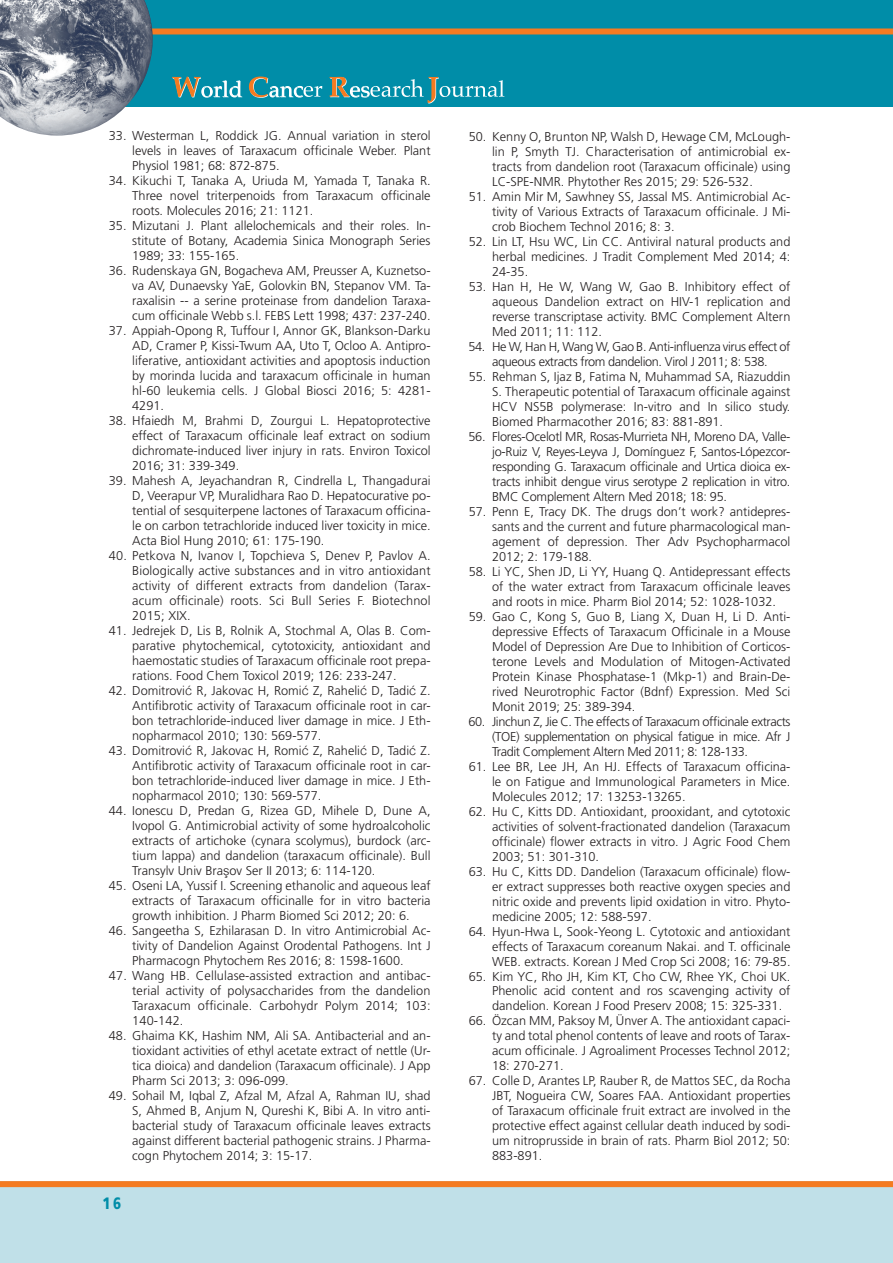
<style>
.page{position:relative;width:893px;height:1263px;background:#fff}
.page>*{position:absolute;margin:0;border:0;box-sizing:border-box;transform-origin:0 0}
.t1{font:900 16.5px "Frutiger";color:#008da8;scale:.8 1}
.t2{font:300 12.75px/15px "Frutiger";color:#231f20;text-align:justify}
.t3{font:300 12.75px/15px "Frutiger";letter-spacing:-.03em;color:#231f20;text-align:center}
.s1{font-family:"Helvetica"}
</style>
<div class="page">
<div style="left:0;top:0;width:893px;height:106px;background:#008da8"></div>
<div style="left:0;top:1181px;width:893px;height:82px;background:#c0e0e8"></div>
<div style="left:0;top:28px;width:893px;height:6px;background:#f47b21"></div>
<div style="left:0;top:1181px;width:893px;height:6px;background:#f47b21"></div>
<img style="left:0;top:0;width:153px;height:136px">
<svg style="left:172px;top:77px;width:70px;height:21px"></svg>
<svg style="left:249px;top:77px;width:73px;height:21px"></svg>
<svg style="left:330px;top:77px;width:174px;height:26px"></svg>
<p class="t2" style="left:132px;top:129px;width:300px;text-indent:-23px">33. Westerman L, Roddick JG. Annual variation in sterol levels in leaves of Taraxacum officinale Weber. Plant Physiol 1981; 68: 872-875.</p>
<p class="t2" style="left:132px;top:174px;width:300px;text-indent:-23px">34. Kikuchi T, Tanaka A, Uriuda M, Yamada T, Tanaka R.<br>Three novel triterpenoids from Taraxacum officinale roots. Molecules 2016; 21: 1121.</p>
<p class="t2" style="left:132px;top:219px;width:300px;text-indent:-23px">35. Mizutani J. Plant allelochemicals and their roles. In&shy;stitute of Botany, Academia Sinica Monograph Series 1989; 33: 155-165.</p>
<p class="t2" style="left:132px;top:264px;width:300px;text-indent:-23px">36. Rudenskaya GN, Bogacheva AM, Preusser A, Kuznetso&shy;va AV, Dunaevsky YaE, Golovkin BN, Stepanov VM. Ta&shy;raxalisin -- a serine proteinase from dandelion Taraxa&shy;cum officinale Webb s.l. FEBS Lett 1998; 437: 237-240.</p>
<p class="t2" style="left:132px;top:324px;width:300px;text-indent:-23px">37. Appiah-Opong R, Tuffour I, Annor GK, Blankson-Darku AD, Cramer P, Kissi-Twum AA, Uto T, Ocloo A. Antipro&shy;liferative, antioxidant activities and apoptosis induction by morinda lucida and taraxacum officinale in human hl-60 leukemia cells. J Global Biosci 2016; 5: 4281- 4291.</p>
<p class="t2" style="left:132px;top:413px;width:300px;text-indent:-23px">38. Hfaiedh M, Brahmi D, Zourgui L. Hepatoprotective effect of Taraxacum officinale leaf extract on sodium dichromate-induced liver injury in rats. Environ Toxicol 2016; 31: 339-349.</p>
<p class="t2" style="left:132px;top:473px;width:300px;text-indent:-23px">39. Mahesh A, Jeyachandran R, Cindrella L, Thangadurai D, Veerapur VP, Muralidhara Rao D. Hepatocurative po&shy;tential of sesquiterpene lactones of Taraxacum officina&shy;le on carbon tetrachloride induced liver toxicity in mice.<br>Acta Biol Hung 2010; 61: 175-190.</p>
<p class="t2" style="left:132px;top:548px;width:300px;text-indent:-23px">40. Petkova N, Ivanov I, Topchieva S, Denev P, Pavlov A.<br>Biologically active substances and in vitro antioxidant activity of different extracts from dandelion (Tarax&shy;acum officinale) roots. Sci Bull Series F. Biotechnol 2015; XIX.</p>
<p class="t2" style="left:132px;top:623px;width:300px;text-indent:-23px">41. Jedrejek D, Lis B, Rolnik A, Stochmal A, Olas B. Com&shy;parative phytochemical, cytotoxicity, antioxidant and haemostatic studies of Taraxacum officinale root prepa&shy;rations. Food Chem Toxicol 2019; 126: 233-247.</p>
<p class="t2" style="left:132px;top:683px;width:300px;text-indent:-23px">42. Domitrovi<span class="s1">ć</span> R, Jakovac H, Romi<span class="s1">ć</span> Z, Raheli<span class="s1">ć</span> D, Tadi<span class="s1">ć</span> Z.<br>Antifibrotic activity of Taraxacum officinale root in car&shy;bon tetrachloride-induced liver damage in mice. J Eth&shy;nopharmacol 2010; 130: 569-577.</p>
<p class="t2" style="left:132px;top:743px;width:300px;text-indent:-23px">43. Domitrovi<span class="s1">ć</span> R, Jakovac H, Romi<span class="s1">ć</span> Z, Raheli<span class="s1">ć</span> D, Tadi<span class="s1">ć</span> Z.<br>Antifibrotic activity of Taraxacum officinale root in car&shy;bon tetrachloride-induced liver damage in mice. J Eth&shy;nopharmacol 2010; 130: 569-577.</p>
<p class="t2" style="left:132px;top:803px;width:300px;text-indent:-23px">44. Ionescu D, Predan G, Rizea GD, Mihele D, Dune A, Ivopol G. Antimicrobial activity of some hydroalcoholic extracts of artichoke (cynara scolymus), burdock (arc&shy;tium lappa) and dandelion (taraxacum officinale). Bull Transylv Univ Bra<span class="s1">ş</span>ov Ser II 2013; 6: 114-120.</p>
<p class="t2" style="left:132px;top:878px;width:300px;text-indent:-23px">45. Oseni LA, Yussif I. Screening ethanolic and aqueous leaf extracts of Taraxacum officinalle for in vitro bacteria growth inhibition. J Pharm Biomed Sci 2012; 20: 6.</p>
<p class="t2" style="left:132px;top:923px;width:300px;text-indent:-23px">46. Sangeetha S, Ezhilarasan D. In vitro Antimicrobial Ac&shy;tivity of Dandelion Against Orodental Pathogens. Int J Pharmacogn Phytochem Res 2016; 8: 1598-1600.</p>
<p class="t2" style="left:132px;top:968px;width:300px;text-indent:-23px">47. Wang HB. Cellulase-assisted extraction and antibac&shy;terial activity of polysaccharides from the dandelion Taraxacum officinale. Carbohydr Polym 2014; 103:<br>140-142.</p>
<p class="t2" style="left:132px;top:1028px;width:300px;text-indent:-23px">48. Ghaima KK, Hashim NM, Ali SA. Antibacterial and an&shy;tioxidant activities of ethyl acetate extract of nettle (Ur&shy;tica dioica) and dandelion (Taraxacum officinale). J App Pharm Sci 2013; 3: 096-099.</p>
<p class="t2" style="left:132px;top:1088px;width:300px;text-indent:-23px">49. Sohail M, Iqbal Z, Afzal M, Afzal A, Rahman IU, shad S, Ahmed B, Anjum N, Qureshi K, Bibi A. In vitro anti&shy;bacterial study of Taraxacum officinale leaves extracts against different bacterial pathogenic strains. J Pharma&shy;cogn Phytochem 2014; 3: 15-17.</p>
<p class="t1" style="left:102px;top:1193px;width:25px">16</p>
<p class="t2" style="left:492px;top:129px;width:300px;text-indent:-23px">50. Kenny O, Brunton NP, Walsh D, Hewage CM, McLough&shy;lin P, Smyth TJ. Characterisation of antimicrobial ex&shy;tracts from dandelion root (Taraxacum officinale) using LC-SPE-NMR. Phytother Res 2015; 29: 526-532.</p>
<p class="t2" style="left:492px;top:189px;width:300px;text-indent:-23px">51. Amin Mir M, Sawhney SS, Jassal MS. Antimicrobial Ac&shy;tivity of Various Extracts of Taraxacum officinale. J Mi&shy;crob Biochem Technol 2016; 8: 3.</p>
<p class="t2" style="left:492px;top:234px;width:300px;text-indent:-23px">52. Lin LT, Hsu WC, Lin CC. Antiviral natural products and herbal medicines. J Tradit Complement Med 2014; 4:<br>24-35.</p>
<p class="t2" style="left:492px;top:279px;width:300px;text-indent:-23px">53. Han H, He W, Wang W, Gao B. Inhibitory effect of aqueous Dandelion extract on HIV-1 replication and reverse transcriptase activity. BMC Complement Altern Med 2011; 11: 112.</p>
<p class="t3" style="left:468px;top:339px;width:324px">54. He W, Han H, Wang W, Gao B. Anti-influenza virus effect of aqueous extracts from dandelion. Virol J 2011; 8: 538.</p>
<p class="t2" style="left:492px;top:369px;width:300px;text-indent:-23px">55. Rehman S, Ijaz B, Fatima N, Muhammad SA, Riazuddin S. Therapeutic potential of Taraxacum officinale against HCV NS5B polymerase: In-vitro and In silico study.<br>Biomed Pharmacother 2016; 83: 881-891.</p>
<p class="t2" style="left:492px;top:429px;width:300px;text-indent:-24px">56. Flores-Ocelotl MR, Rosas-Murrieta NH, Moreno DA, Valle&shy;jo-Ruiz V, Reyes-Leyva J, Domínguez F, Santos-Lópezcor&shy;responding G. Taraxacum officinale and Urtica dioica ex&shy;tracts inhibit dengue virus serotype 2 replication in vitro.<br>BMC Complement Altern Med 2018; 18: 95.</p>
<p class="t2" style="left:492px;top:504px;width:300px;text-indent:-23px">57. Penn E, Tracy DK. The drugs don’t work? antidepres&shy;sants and the current and future pharmacological man&shy;agement of depression. Ther Adv Psychopharmacol 2012; 2: 179-188.</p>
<p class="t2" style="left:492px;top:564px;width:300px;text-indent:-23px">58. Li YC, Shen JD, Li YY, Huang Q. Antidepressant effects of the water extract from Taraxacum officinale leaves and roots in mice. Pharm Biol 2014; 52: 1028-1032.</p>
<p class="t2" style="left:492px;top:609px;width:300px;text-indent:-23px">59. Gao C, Kong S, Guo B, Liang X, Duan H, Li D. Anti&shy;depressive Effects of Taraxacum Officinale in a Mouse Model of Depression Are Due to Inhibition of Corticos&shy;terone Levels and Modulation of Mitogen-Activated Protein Kinase Phosphatase-1 (Mkp-1) and Brain-De&shy;rived Neurotrophic Factor (Bdnf) Expression. Med Sci Monit 2019; 25: 389-394.</p>
<p class="t2" style="left:492px;top:714px;width:300px;text-indent:-24px">60. Jinchun Z, Jie C. The effects of Taraxacum officinale extracts (TOE) supplementation on physical fatigue in mice. Afr J Tradit Complement Altern Med 2011; 8: 128-133.</p>
<p class="t2" style="left:492px;top:759px;width:300px;text-indent:-23px">61. Lee BR, Lee JH, An HJ. Effects of Taraxacum officina&shy;le on Fatigue and Immunological Parameters in Mice.<br>Molecules 2012; 17: 13253-13265.</p>
<p class="t2" style="left:492px;top:804px;width:300px;text-indent:-23px">62. Hu C, Kitts DD. Antioxidant, prooxidant, and cytotoxic activities of solvent-fractionated dandelion (Taraxacum officinale) flower extracts in vitro. J Agric Food Chem 2003; 51: 301-310.</p>
<p class="t2" style="left:492px;top:864px;width:300px;text-indent:-23px">63. Hu C, Kitts DD. Dandelion (Taraxacum officinale) flow&shy;er extract suppresses both reactive oxygen species and nitric oxide and prevents lipid oxidation in vitro. Phyto&shy;medicine 2005; 12: 588-597.</p>
<p class="t2" style="left:492px;top:924px;width:300px;text-indent:-23px">64. Hyun-Hwa L, Sook-Yeong L. Cytotoxic and antioxidant effects of Taraxacum coreanum Nakai. and T. officinale WEB. extracts. Korean J Med Crop Sci 2008; 16: 79-85.</p>
<p class="t2" style="left:492px;top:969px;width:300px;text-indent:-23px">65. Kim YC, Rho JH, Kim KT, Cho CW, Rhee YK, Choi UK.<br>Phenolic acid content and ros scavenging activity of dandelion. Korean J Food Preserv 2008; 15: 325-331.</p>
<p class="t2" style="left:492px;top:1014px;width:300px;text-indent:-23px">66. Özcan MM, Paksoy M, Ünver A. The antioxidant capaci&shy;ty and total phenol contents of leave and roots of Tarax&shy;acum officinale. J Agroaliment Processes Technol 2012; 18: 270-271.</p>
<p class="t2" style="left:492px;top:1074px;width:300px;text-indent:-23px">67. Colle D, Arantes LP, Rauber R, de Mattos SEC, da Rocha JBT, Nogueira CW, Soares FAA. Antioxidant properties of Taraxacum officinale fruit extract are involved in the protective effect against cellular death induced by sodi&shy;um nitroprusside in brain of rats. Pharm Biol 2012; 50:<br>883-891.</p>
</div>
